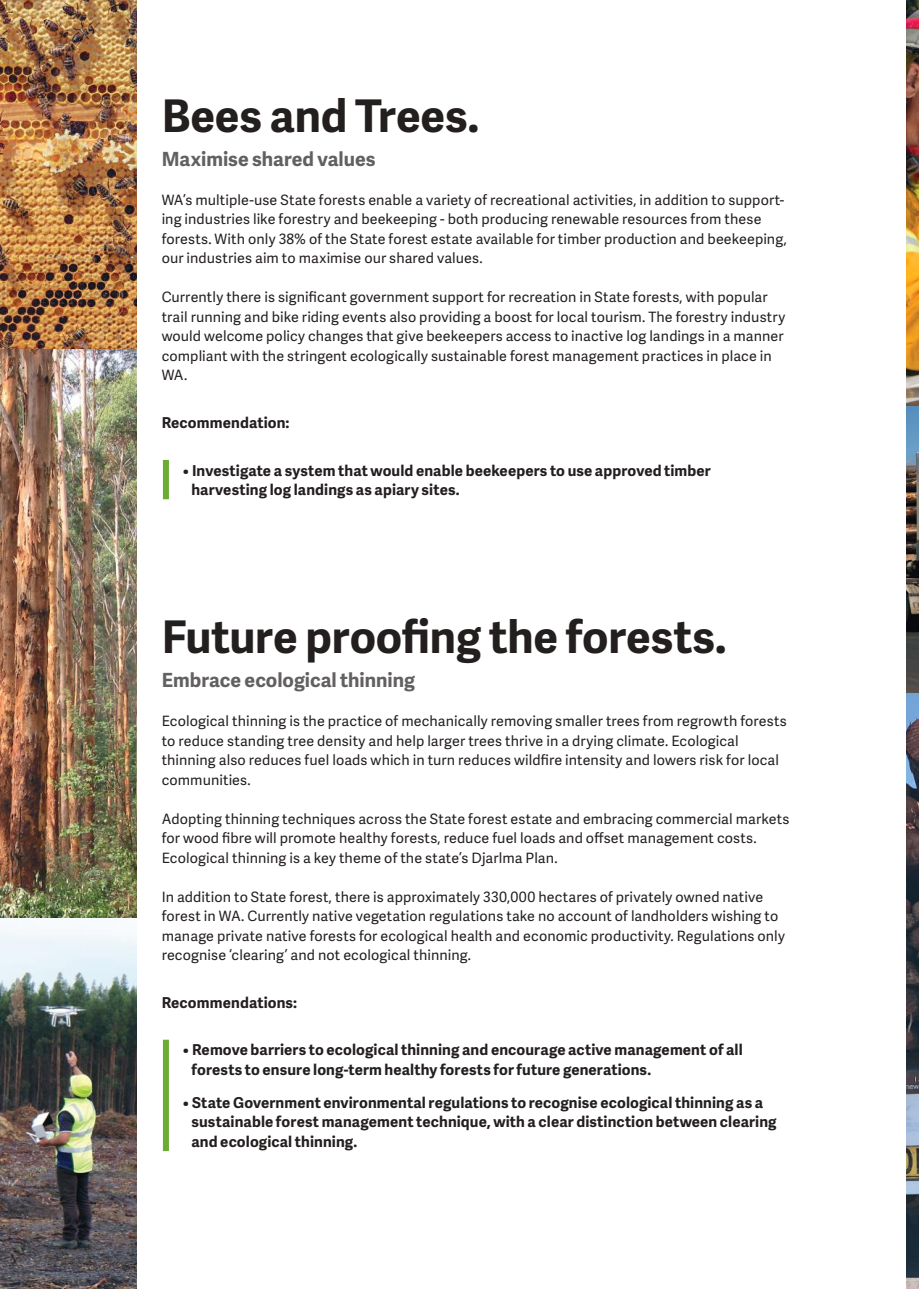
<style>
.page{position:relative;width:919px;height:1289px;background:#fff}
.page>*{position:absolute;margin:0;border:0;box-sizing:border-box;transform-origin:0 0}
.t1{font:700 45px "Adelle Sans";letter-spacing:-.005em;color:#241f1f}
.t2{font:700 19.5px "Adelle Sans";color:#636062}
.t3{font:700 15px/19.5px "Adelle Sans";letter-spacing:.01em;color:#241f1f}
.t4{font:14.25px/19.5px "Adelle Sans";letter-spacing:.01em;color:#241f1f}
</style>
<div class="page">
<div style="left:163px;top:460px;width:6px;height:39px;background:#6cab36"></div>
<div style="left:163px;top:1039px;width:6px;height:112px;background:#6cab36"></div>
<img style="left:0;top:917px;width:136px;height:371px">
<img style="left:0;top:0;width:136px;height:917px">
<img style="left:906px;top:692px;width:12px;height:596px">
<img style="left:906px;top:0;width:12px;height:406px">
<img style="left:906px;top:406px;width:12px;height:286px">
<h1 class="t1" style="left:162px;top:83px;width:319px">Bees and Trees.</h1>
<h2 class="t2" style="left:162px;top:145px;width:215px">Maximise shared values</h2>
<p class="t4" style="left:162px;top:190px;width:626px">WA’s multiple-use State forests enable a variety of recreational activities, in addition to support&shy;ing industries like forestry and beekeeping - both producing renewable resources from these forests. With only 38% of the State forest estate available for timber production and beekeeping, our industries aim to maximise our shared values.</p>
<p class="t4" style="left:162px;top:287px;width:625px">Currently there is significant government support for recreation in State forests, with popular trail running and bike riding events also providing a boost for local tourism. The forestry industry would welcome policy changes that give beekeepers access to inactive log landings in a manner compliant with the stringent ecologically sustainable forest management practices in place in WA.</p>
<p class="t3" style="left:162px;top:412px;width:129px">Recommendation:</p>
<p class="t3" style="left:191px;top:460px;width:521px;text-indent:-9px">• Investigate a system that would enable beekeepers to use approved timber harvesting log landings as apiary sites.</p>
<h1 class="t1" style="left:162px;top:604px;width:566px">Future proofing the forests.</h1>
<h2 class="t2" style="left:162px;top:666px;width:255px">Embrace ecological thinning</h2>
<p class="t4" style="left:162px;top:710px;width:626px">Ecological thinning is the practice of mechanically removing smaller trees from regrowth forests to reduce standing tree density and help larger trees thrive in a drying climate. Ecological thinning also reduces fuel loads which in turn reduces wildfire intensity and lowers risk for local communities.</p>
<p class="t4" style="left:162px;top:808px;width:629px">Adopting thinning techniques across the State forest estate and embracing commercial markets for wood fibre will promote healthy forests, reduce fuel loads and offset management costs.<br>Ecological thinning is a key theme of the state’s Djarlma Plan.</p>
<p class="t4" style="left:162px;top:886px;width:624px">In addition to State forest, there is approximately 330,000 hectares of privately owned native forest in WA. Currently native vegetation regulations take no account of landholders wishing to manage private native forests for ecological health and economic productivity. Regulations only recognise ‘clearing’ and not ecological thinning.</p>
<p class="t3" style="left:162px;top:992px;width:137px">Recommendations:</p>
<p class="t3" style="left:191px;top:1039px;width:552px;text-indent:-9px">• Remove barriers to ecological thinning and encourage active management of all forests to ensure long-term healthy forests for future generations.</p>
<p class="t3" style="left:191px;top:1092px;width:586px;text-indent:-9px">• State Government environmental regulations to recognise ecological thinning as a sustainable forest management technique, with a clear distinction between clearing and ecological thinning.</p>
</div>
